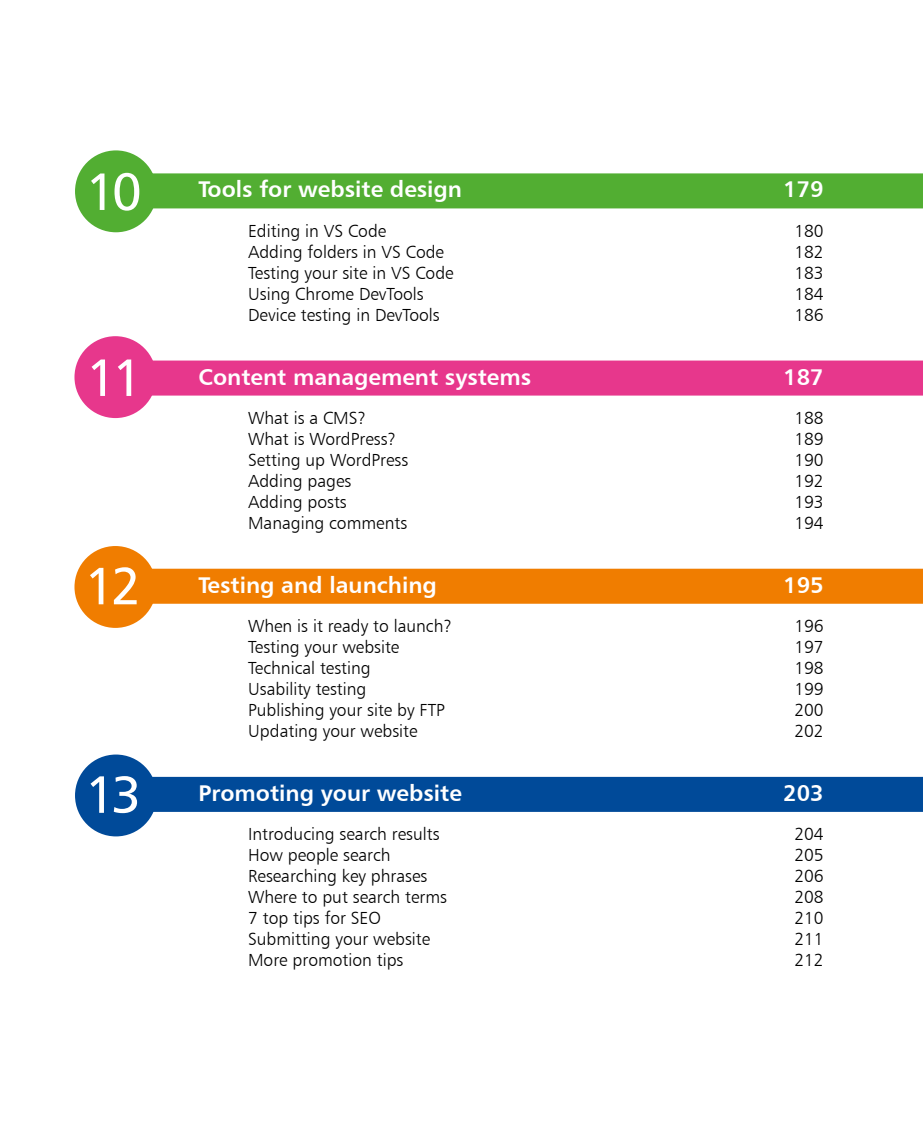
<style>
.page{position:relative;width:923px;height:1127px;background:#fff}
.page>*{position:absolute;margin:0;border:0;box-sizing:border-box;transform-origin:0 0}
.t1{font:52.5px "Humanist 777 BT Roman B";letter-spacing:-.075em;color:#fff}
.t2{font:22.75px "Humanist 777 BT Bold B";color:#fff}
.t3{font:17.5px "Humanist 777 BT Light B";color:#000}
</style>
<div class="page">
<div style="left:99px;top:173px;width:824px;height:35px;background:#52ae32"></div>
<div style="left:99px;top:360px;width:824px;height:35px;background:#e7378c"></div>
<div style="left:99px;top:568px;width:824px;height:35px;background:#f07d00"></div>
<div style="left:99px;top:776px;width:824px;height:35px;background:#004a99"></div>
<div style="left:74px;top:546px;width:82px;height:81px;background:#f07d00;border-radius:50%"></div>
<div style="left:74px;top:336px;width:82px;height:82px;background:#e7378c;border-radius:50%"></div>
<div style="left:75px;top:150px;width:82px;height:82px;background:#52ae32;border-radius:50%"></div>
<div style="left:75px;top:754px;width:82px;height:82px;background:#004a99;border-radius:50%"></div>
<h1 class="t1" style="left:86px;top:171px;width:58px">10</h1>
<h1 class="t1" style="left:86px;top:356px;width:58px">11</h1>
<h1 class="t1" style="left:85px;top:565px;width:58px">12</h1>
<h1 class="t1" style="left:85px;top:773px;width:58px">13</h1>
<h2 class="t2" style="left:198px;top:180px;width:265px">Tools for website design</h2>
<h2 class="t2" style="left:783px;top:180px;width:42px">179</h2>
<p class="t3" style="left:248px;top:224px;width:140px">Editing in VS Code</p>
<p class="t3" style="left:794px;top:224px;width:31px">180</p>
<p class="t3" style="left:248px;top:245px;width:197px">Adding folders in VS Code</p>
<p class="t3" style="left:794px;top:245px;width:31px">182</p>
<p class="t3" style="left:248px;top:266px;width:207px">Testing your site in VS Code</p>
<p class="t3" style="left:794px;top:266px;width:31px">183</p>
<p class="t3" style="left:248px;top:287px;width:177px">Using Chrome DevTools</p>
<p class="t3" style="left:794px;top:287px;width:31px">184</p>
<p class="t3" style="left:248px;top:308px;width:193px">Device testing in DevTools</p>
<p class="t3" style="left:794px;top:308px;width:31px">186</p>
<h2 class="t2" style="left:198px;top:367px;width:334px">Content management systems</h2>
<h2 class="t2" style="left:783px;top:367px;width:42px">187</h2>
<p class="t3" style="left:248px;top:411px;width:120px">What is a CMS?</p>
<p class="t3" style="left:794px;top:411px;width:31px">188</p>
<p class="t3" style="left:248px;top:432px;width:150px">What is WordPress?</p>
<p class="t3" style="left:794px;top:432px;width:31px">189</p>
<p class="t3" style="left:248px;top:453px;width:162px">Setting up WordPress</p>
<p class="t3" style="left:794px;top:453px;width:31px">190</p>
<p class="t3" style="left:248px;top:474px;width:105px">Adding pages</p>
<p class="t3" style="left:794px;top:474px;width:31px">192</p>
<p class="t3" style="left:248px;top:495px;width:100px">Adding posts</p>
<p class="t3" style="left:794px;top:495px;width:31px">193</p>
<p class="t3" style="left:248px;top:516px;width:161px">Managing comments</p>
<p class="t3" style="left:794px;top:516px;width:31px">194</p>
<h2 class="t2" style="left:198px;top:575px;width:240px">Testing and launching</h2>
<h2 class="t2" style="left:783px;top:575px;width:42px">195</h2>
<p class="t3" style="left:248px;top:618px;width:206px">When is it ready to launch?</p>
<p class="t3" style="left:794px;top:618px;width:31px">196</p>
<p class="t3" style="left:248px;top:639px;width:153px">Testing your website</p>
<p class="t3" style="left:794px;top:639px;width:31px">197</p>
<p class="t3" style="left:248px;top:660px;width:124px">Technical testing</p>
<p class="t3" style="left:794px;top:660px;width:31px">198</p>
<p class="t3" style="left:248px;top:681px;width:120px">Usability testing</p>
<p class="t3" style="left:794px;top:681px;width:31px">199</p>
<p class="t3" style="left:248px;top:702px;width:198px">Publishing your site by FTP</p>
<p class="t3" style="left:794px;top:702px;width:31px">200</p>
<p class="t3" style="left:248px;top:723px;width:171px">Updating your website</p>
<p class="t3" style="left:794px;top:723px;width:31px">202</p>
<h2 class="t2" style="left:198px;top:783px;width:265px">Promoting your website</h2>
<h2 class="t2" style="left:783px;top:783px;width:42px">203</h2>
<p class="t3" style="left:248px;top:826px;width:193px">Introducing search results</p>
<p class="t3" style="left:794px;top:826px;width:31px">204</p>
<p class="t3" style="left:248px;top:847px;width:144px">How people search</p>
<p class="t3" style="left:794px;top:847px;width:31px">205</p>
<p class="t3" style="left:248px;top:868px;width:181px">Researching key phrases</p>
<p class="t3" style="left:794px;top:868px;width:31px">206</p>
<p class="t3" style="left:248px;top:889px;width:200px">Where to put search terms</p>
<p class="t3" style="left:794px;top:889px;width:31px">208</p>
<p class="t3" style="left:248px;top:910px;width:134px">7 top tips for SEO</p>
<p class="t3" style="left:794px;top:910px;width:31px">210</p>
<p class="t3" style="left:248px;top:931px;width:184px">Submitting your website</p>
<p class="t3" style="left:794px;top:931px;width:31px">211</p>
<p class="t3" style="left:248px;top:952px;width:157px">More promotion tips</p>
<p class="t3" style="left:794px;top:952px;width:31px">212</p>
</div>
